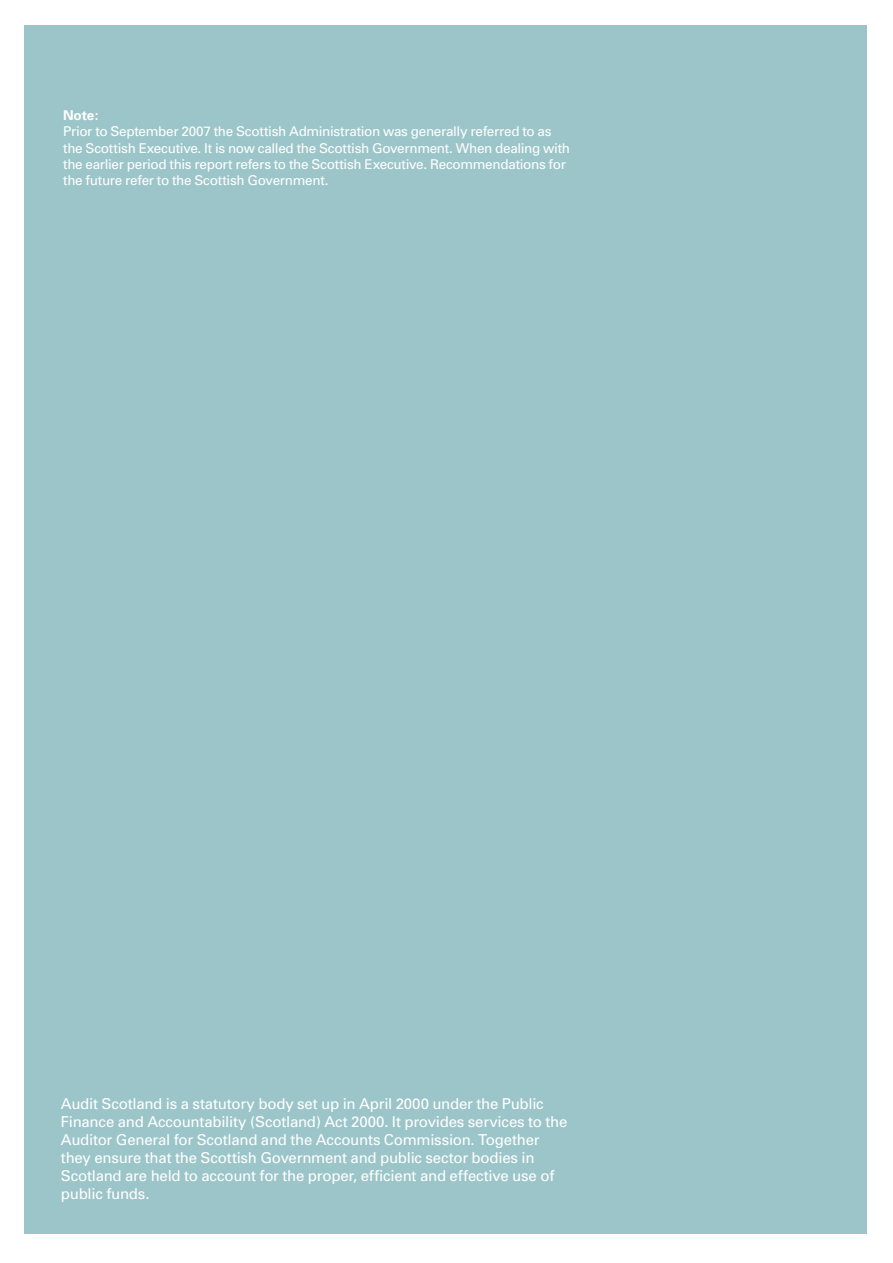
<style>
.page{position:relative;width:893px;height:1263px;background:#fff}
.page>*{position:absolute;margin:0;border:0;box-sizing:border-box;transform-origin:0 0}
.t1{font:15px/18px "Univers";letter-spacing:-.015em;color:#fff}
.t2{font:13.5px/16.2px "Univers";letter-spacing:-.02em;color:#fff}
.t3{font:700 13.5px "Univers";color:#fff}
</style>
<div class="page">
<div style="left:24px;top:26px;width:842px;height:1208px;background:#9cc5c9"></div>
<p class="t3" style="left:63px;top:107px;width:37px">Note:</p>
<p class="t2" style="left:63px;top:124px;width:508px">Prior to September 2007 the Scottish Administration was generally referred to as the Scottish Executive. It is now called the Scottish Government. When dealing with the earlier period this report refers to the Scottish Executive. Recommendations for the future refer to the Scottish Government.</p>
<p class="t1" style="left:61px;top:1094px;width:508px">Audit Scotland is a statutory body set up in April 2000 under the Public Finance and Accountability (Scotland) Act 2000. It provides services to the Auditor General for Scotland and the Accounts Commission. Together they ensure that the Scottish Government and public sector bodies in Scotland are held to account for the proper, efficient and effective use of public funds.</p>
</div>
